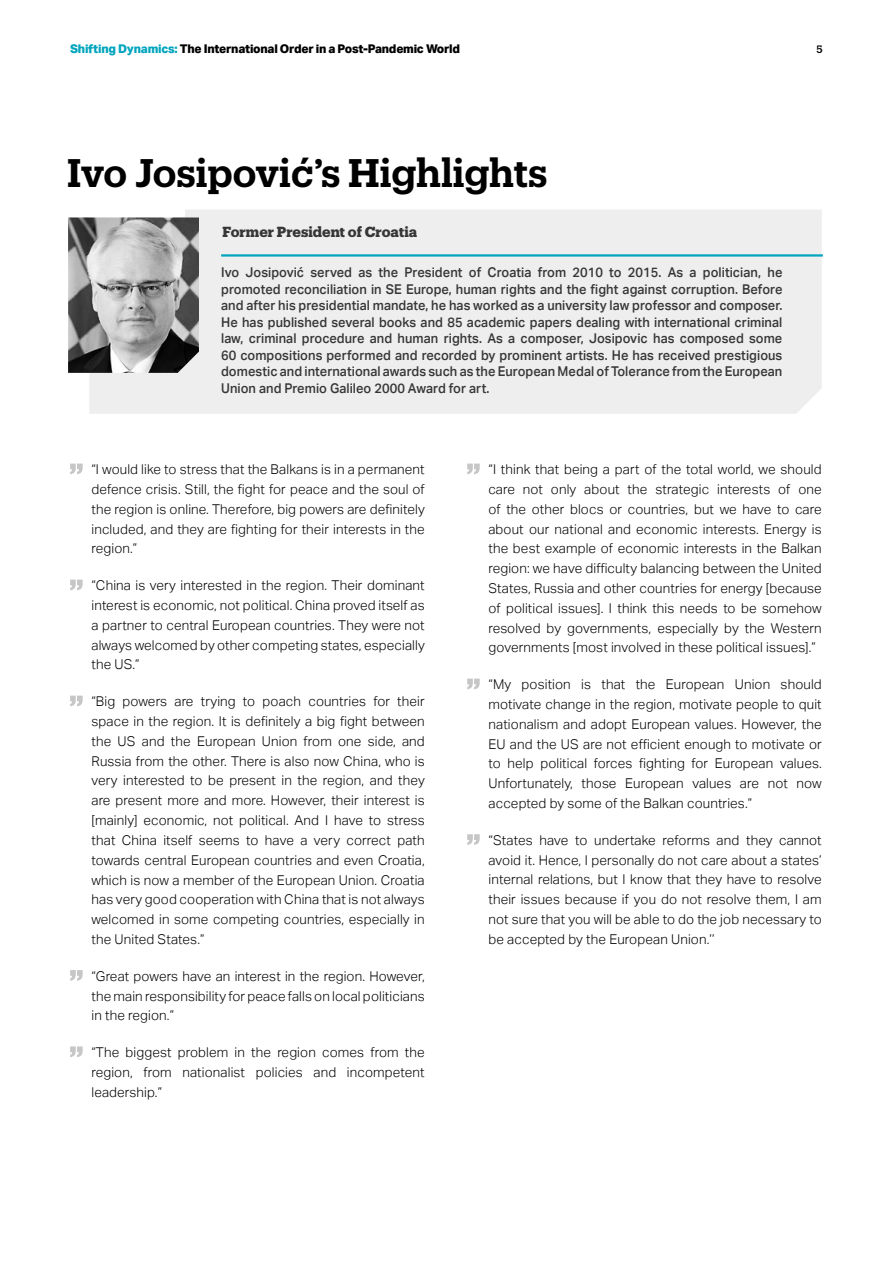
<style>
.page{position:relative;width:893px;height:1263px;background:#fff}
.page>*{position:absolute;margin:0;border:0;box-sizing:border-box;transform-origin:0 0}
.t1{font:600 39px "Produkt";color:#000}
.t2{font:700 14.25px "Produkt";color:#373636}
.t3{font:300 13.5px/19.8px "Aktiv Grotesk";letter-spacing:.01em;color:#000;text-align:justify}
.t4{font:500 13.5px/16.5px "Aktiv Grotesk";letter-spacing:.005em;color:#373636;text-align:justify;scale:.95 1}
.t5{font:800 12px "Aktiv Grotesk";letter-spacing:-.02em;color:#000}
.t6{font:500 10.5px "Produkt";color:#000}
.s1{color:#00a5be}
</style>
<div class="page">
<svg style="left:70px;top:464px;width:13px;height:10px"></svg>
<svg style="left:70px;top:580px;width:13px;height:10px"></svg>
<svg style="left:70px;top:696px;width:13px;height:10px"></svg>
<svg style="left:70px;top:970px;width:13px;height:11px"></svg>
<svg style="left:70px;top:1046px;width:13px;height:11px"></svg>
<svg style="left:467px;top:464px;width:13px;height:10px"></svg>
<svg style="left:467px;top:679px;width:13px;height:10px"></svg>
<svg style="left:467px;top:834px;width:13px;height:11px"></svg>
<div style="left:89px;top:210px;width:733px;height:204px;background:#eee"></div>
<hr style="left:221px;top:254px;width:602px;height:3px;background:#00a5be">
<div style="left:43px;top:202px;width:142px;height:160px;background:#fff"></div>
<img style="left:68px;top:217px;width:131px;height:156px">
<p class="t5" style="left:70px;top:41px;width:391px"><span class="s1">Shifting Dynamics:</span> The International Order in a Post-Pandemic World</p>
<p class="t6" style="left:817px;top:42px;width:8px">5</p>
<h1 class="t1" style="left:67px;top:145px;width:482px">Ivo Josipović’s Highlights</h1>
<p class="t2" style="left:223px;top:222px;width:196px">Former President of Croatia</p>
<p class="t4" style="left:221px;top:264px;width:592px">Ivo Josipović served as the President of Croatia from 2010 to 2015. As a politician, he promoted reconciliation in SE Europe, human rights and the fight against corruption. Before and after his presidential mandate, he has worked as a university law professor and composer.<br>He has published several books and 85 academic papers dealing with international criminal law, criminal procedure and human rights. As a composer, Josipovic has composed some 60 compositions performed and recorded by prominent artists. He has received prestigious domestic and international awards such as the European Medal of Tolerance from the European Union and Premio Galileo 2000 Award for art.</p>
<p class="t3" style="left:91px;top:460px;width:335px">“I would like to stress that the Balkans is in a permanent defence crisis. Still, the fight for peace and the soul of the region is online. Therefore, big powers are definitely included, and they are fighting for their interests in the region.”</p>
<p class="t3" style="left:91px;top:576px;width:335px">“China is very interested in the region. Their dominant interest is economic, not political. China proved itself as a partner to central European countries. They were not always welcomed by other competing states, especially the US.”</p>
<p class="t3" style="left:91px;top:692px;width:335px">“Big powers are trying to poach countries for their space in the region. It is definitely a big fight between the US and the European Union from one side, and Russia from the other. There is also now China, who is very interested to be present in the region, and they are present more and more. However, their interest is [mainly] economic, not political. And I have to stress that China itself seems to have a very correct path towards central European countries and even Croatia, which is now a member of the European Union. Croatia has very good cooperation with China that is not always welcomed in some competing countries, especially in the United States.”</p>
<p class="t3" style="left:91px;top:966px;width:335px">“Great powers have an interest in the region. However, the main responsibility for peace falls on local politicians in the region.”</p>
<p class="t3" style="left:91px;top:1042px;width:335px">“The biggest problem in the region comes from the region, from nationalist policies and incompetent leadership.”</p>
<p class="t3" style="left:488px;top:460px;width:335px">“I think that being a part of the total world, we should care not only about the strategic interests of one of the other blocs or countries, but we have to care about our national and economic interests. Energy is the best example of economic interests in the Balkan region: we have difficulty balancing between the United States, Russia and other countries for energy [because of political issues]. I think this needs to be somehow resolved by governments, especially by the Western governments [most involved in these political issues].”</p>
<p class="t3" style="left:488px;top:675px;width:335px">“My position is that the European Union should motivate change in the region, motivate people to quit nationalism and adopt European values. However, the EU and the US are not efficient enough to motivate or to help political forces fighting for European values.<br>Unfortunately, those European values are not now accepted by some of the Balkan countries.”</p>
<p class="t3" style="left:488px;top:830px;width:335px">“States have to undertake reforms and they cannot avoid it. Hence, I personally do not care about a states’ internal relations, but I know that they have to resolve their issues because if you do not resolve them, I am not sure that you will be able to do the job necessary to be accepted by the European Union.’’</p>
</div>
